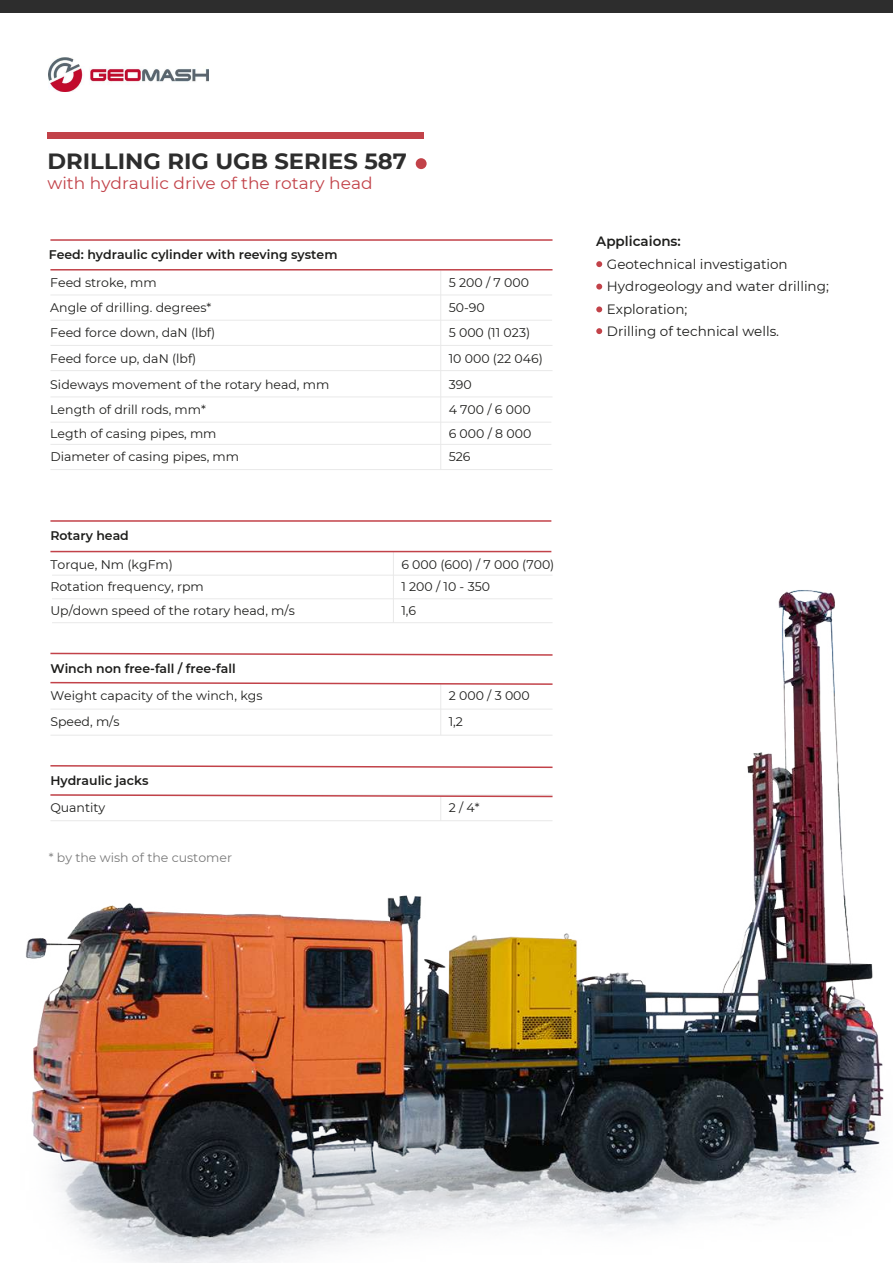
<style>
.page{position:relative;width:893px;height:1263px;background:#fff}
.page>*{position:absolute;margin:0;border:0;box-sizing:border-box;transform-origin:0 0}
.t1{font:700 22.05px "Montserrat";color:#2d2d2d}
.t2{font:16.5px "Montserrat";color:#c24249}
.t3{font:13.5px/22.5px "Montserrat";color:#1d1d1b}
.t4{font:600 13.5px "Montserrat";color:#1d1d1b}
.t5{font:12.45px/23.4px "Montserrat";color:#1d1d1b}
.t6{font:600 12.45px "Montserrat";color:#1d1d1b}
.t7{font:12.45px "Montserrat";color:#7a7a7a}
</style>
<div class="page">
<img style="left:48px;top:58px;width:161px;height:34px">
<div style="left:0;top:0;width:893px;height:13px;background:#2d2d2d"></div>
<div style="left:47px;top:132px;width:377px;height:6px;background:#c24249"></div>
<div style="left:416px;top:158px;width:11px;height:11px;background:#c24249;border-radius:50%"></div>
<hr style="left:50px;top:320px;width:502px;height:1px;background:#e9e9e9">
<hr style="left:50px;top:295px;width:502px;height:1px;background:#e9e9e9">
<hr style="left:50px;top:345px;width:502px;height:1px;background:#e9e9e9">
<hr style="left:50px;top:370px;width:502px;height:1px;background:#e9e9e9">
<hr style="left:440px;top:270px;width:1px;height:199px;background:#e9e9e9">
<hr style="left:50px;top:269px;width:502px;height:1px;background:#c24249">
<hr style="left:50px;top:239px;width:502px;height:2px;background:#c24249">
<svg style="left:596px;top:261px;width:6px;height:6px"></svg>
<svg style="left:596px;top:284px;width:6px;height:6px"></svg>
<svg style="left:596px;top:306px;width:6px;height:6px"></svg>
<svg style="left:596px;top:328px;width:6px;height:6px"></svg>
<img style="left:26px;top:397px;width:858px;height:866px">
<h1 class="t1" style="left:47px;top:145px;width:361px">DRILLING RIG UGB SERIES 587</h1>
<h2 class="t2" style="left:47px;top:172px;width:327px">with hydraulic drive of the rotary head</h2>
<p class="t6" style="left:49px;top:246px;width:290px">Feed: hydraulic cylinder with reeving system</p>
<p class="t5" style="left:50px;top:270px;width:166px;line-height:24.8px">Feed stroke, mm<br>Angle of drilling. degrees*<br>Feed force down, daN (lbf)</p>
<p class="t5" style="left:50px;top:344px;width:281px;line-height:26.5px">Feed force up, daN (lbf)<br>Sideways movement of the rotary head, mm</p>
<p class="t5" style="left:50px;top:398px;width:168px">Length of drill rods, mm*<br>Legth of casing pipes, mm</p>
<p class="t5" style="left:449px;top:270px;width:82px;line-height:24.9px">5 200 / 7 000<br>50-90</p>
<p class="t5" style="left:449px;top:320px;width:83px">5 000 (11 023)</p>
<p class="t5" style="left:449px;top:346px;width:96px">10 000 (22 046)</p>
<p class="t5" style="left:449px;top:398px;width:84px">4 700 / 6 000<br>6 000 / 8 000</p>
<p class="t5" style="left:449px;top:373px;width:24px">390</p>
<p class="t5" style="left:50px;top:445px;width:190px">Diameter of casing pipes, mm</p>
<p class="t5" style="left:449px;top:445px;width:23px">526</p>
<p class="t6" style="left:50px;top:527px;width:80px">Rotary head</p>
<p class="t5" style="left:50px;top:553px;width:155px;line-height:22.4px">Torque, Nm (kgFm)<br>Rotation frequency, rpm</p>
<p class="t5" style="left:401px;top:553px;width:154px;line-height:22.4px">6 000 (600) / 7 000 (700)<br>1 200 / 10 - 350</p>
<p class="t5" style="left:50px;top:599px;width:246px">Up/down speed of the rotary head, m/s</p>
<p class="t5" style="left:401px;top:599px;width:16px">1,6</p>
<p class="t6" style="left:50px;top:660px;width:187px">Winch non free-fall / free-fall</p>
<p class="t5" style="left:50px;top:684px;width:214px">Weight capacity of the winch, kgs</p>
<p class="t5" style="left:50px;top:709px;width:71px">Speed, m/s</p>
<p class="t6" style="left:50px;top:772px;width:100px">Hydraulic jacks</p>
<p class="t5" style="left:50px;top:796px;width:57px">Quantity</p>
<p class="t7" style="left:49px;top:849px;width:185px">* by the wish of the customer</p>
<p class="t5" style="left:449px;top:684px;width:83px">2 000 / 3 000</p>
<p class="t5" style="left:449px;top:709px;width:16px">1,2</p>
<p class="t5" style="left:449px;top:796px;width:32px">2 / 4*</p>
<p class="t4" style="left:596px;top:232px;width:86px">Applicaions:</p>
<p class="t3" style="left:607px;top:252px;width:223px">Geotechnical investigation<br>Hydrogeology and water drilling;<br>Exploration;<br>Drilling of technical wells.</p>
</div>
